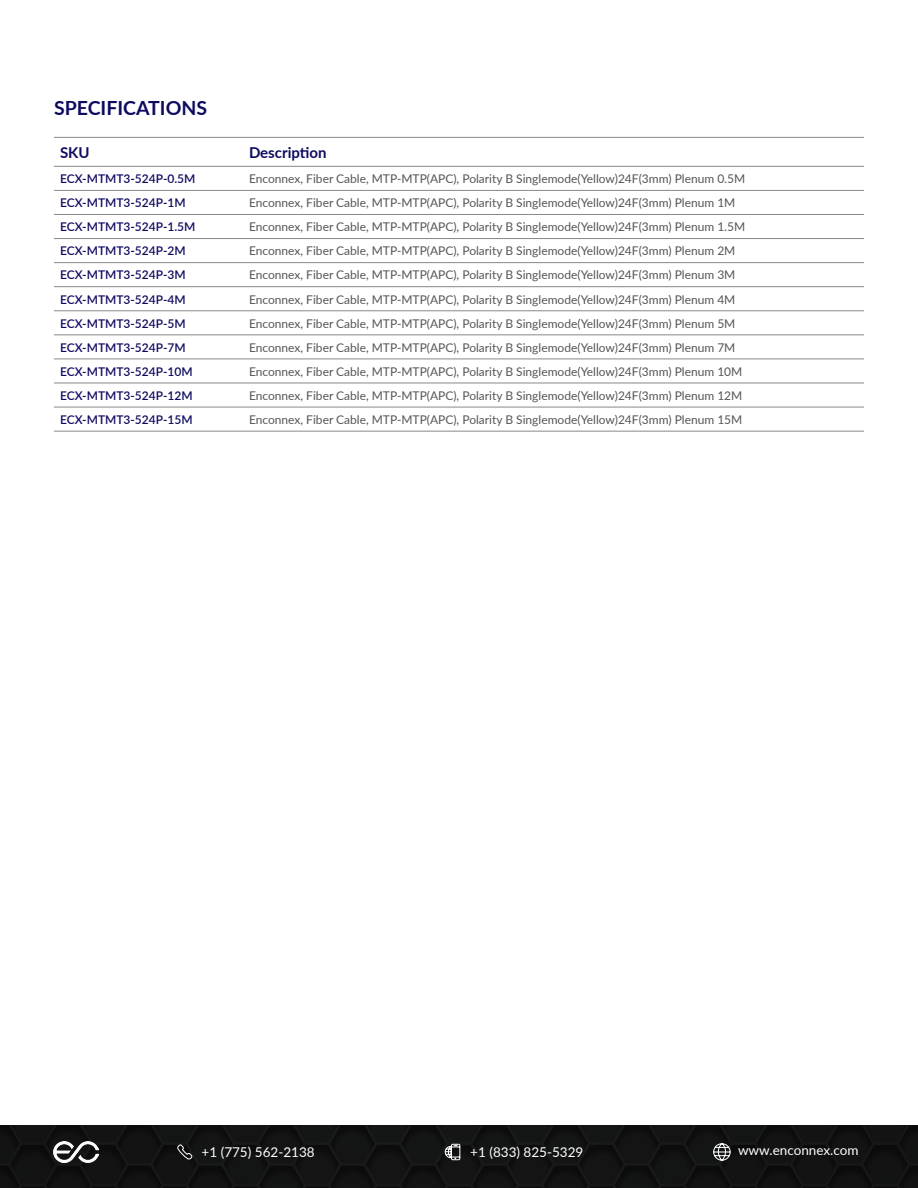
<style>
.page{position:relative;width:918px;height:1188px;background:#fff}
.page>*{position:absolute;margin:0;border:0;box-sizing:border-box;transform-origin:0 0}
.t1{font:700 19.5px "Lato";color:#0e0b5f}
.t2{font:700 15px "Lato";color:#0e0b5f}
.t3{font:13.5px "Lato";color:#fff}
.t4{font:12px "Lato";color:#555}
.t5{font:600 12px "Lato";color:#0e0b5f}
</style>
<div class="page">
<div style="left:0;top:1125px;width:918px;height:63px;background:#131313"></div>
<svg style="left:176px;top:1144px;width:17px;height:17px"></svg>
<img style="left:54px;top:1141px;width:44px;height:22px">
<svg style="left:444px;top:1143px;width:17px;height:18px"></svg>
<svg style="left:713px;top:1142px;width:18px;height:19px"></svg>
<hr style="left:54px;top:137px;width:189px;height:1px;background:#888">
<hr style="left:243px;top:137px;width:621px;height:1px;background:#888">
<hr style="left:54px;top:166px;width:189px;height:1px;background:#888">
<hr style="left:243px;top:166px;width:621px;height:1px;background:#888">
<hr style="left:54px;top:190px;width:189px;height:1px;background:#888">
<hr style="left:243px;top:190px;width:621px;height:1px;background:#888">
<hr style="left:54px;top:214px;width:189px;height:1px;background:#888">
<hr style="left:243px;top:214px;width:621px;height:1px;background:#888">
<hr style="left:54px;top:238px;width:189px;height:1px;background:#888">
<hr style="left:243px;top:238px;width:621px;height:1px;background:#888">
<hr style="left:54px;top:262px;width:189px;height:1px;background:#888">
<hr style="left:243px;top:262px;width:621px;height:1px;background:#888">
<hr style="left:54px;top:286px;width:189px;height:1px;background:#888">
<hr style="left:243px;top:286px;width:621px;height:1px;background:#888">
<hr style="left:54px;top:311px;width:189px;height:1px;background:#888">
<hr style="left:243px;top:311px;width:621px;height:1px;background:#888">
<hr style="left:54px;top:335px;width:189px;height:1px;background:#888">
<hr style="left:243px;top:335px;width:621px;height:1px;background:#888">
<hr style="left:54px;top:359px;width:189px;height:1px;background:#888">
<hr style="left:243px;top:359px;width:621px;height:1px;background:#888">
<hr style="left:54px;top:383px;width:189px;height:1px;background:#888">
<hr style="left:243px;top:383px;width:621px;height:1px;background:#888">
<hr style="left:54px;top:407px;width:189px;height:1px;background:#888">
<hr style="left:243px;top:407px;width:621px;height:1px;background:#888">
<hr style="left:54px;top:431px;width:189px;height:1px;background:#888">
<hr style="left:243px;top:431px;width:621px;height:1px;background:#888">
<h1 class="t1" style="left:54px;top:93px;width:155px">SPECIFICATIONS</h1>
<p class="t2" style="left:60px;top:141px;width:31px">SKU</p>
<p class="t2" style="left:249px;top:141px;width:79px">Description</p>
<p class="t5" style="left:60px;top:170px;width:137px">ECX-MTMT3-524P-0.5M</p>
<p class="t4" style="left:249px;top:170px;width:498px">Enconnex, Fiber Cable, MTP-MTP(APC), Polarity B Singlemode(Yellow)24F(3mm) Plenum 0.5M</p>
<p class="t5" style="left:60px;top:194px;width:127px">ECX-MTMT3-524P-1M</p>
<p class="t4" style="left:249px;top:194px;width:488px">Enconnex, Fiber Cable, MTP-MTP(APC), Polarity B Singlemode(Yellow)24F(3mm) Plenum 1M</p>
<p class="t5" style="left:60px;top:218px;width:137px">ECX-MTMT3-524P-1.5M</p>
<p class="t4" style="left:249px;top:218px;width:498px">Enconnex, Fiber Cable, MTP-MTP(APC), Polarity B Singlemode(Yellow)24F(3mm) Plenum 1.5M</p>
<p class="t5" style="left:60px;top:242px;width:127px">ECX-MTMT3-524P-2M</p>
<p class="t4" style="left:249px;top:242px;width:488px">Enconnex, Fiber Cable, MTP-MTP(APC), Polarity B Singlemode(Yellow)24F(3mm) Plenum 2M</p>
<p class="t5" style="left:60px;top:266px;width:127px">ECX-MTMT3-524P-3M</p>
<p class="t4" style="left:249px;top:267px;width:488px">Enconnex, Fiber Cable, MTP-MTP(APC), Polarity B Singlemode(Yellow)24F(3mm) Plenum 3M</p>
<p class="t5" style="left:60px;top:290px;width:127px">ECX-MTMT3-524P-4M</p>
<p class="t4" style="left:249px;top:291px;width:488px">Enconnex, Fiber Cable, MTP-MTP(APC), Polarity B Singlemode(Yellow)24F(3mm) Plenum 4M</p>
<p class="t5" style="left:60px;top:315px;width:127px">ECX-MTMT3-524P-5M</p>
<p class="t4" style="left:249px;top:315px;width:488px">Enconnex, Fiber Cable, MTP-MTP(APC), Polarity B Singlemode(Yellow)24F(3mm) Plenum 5M</p>
<p class="t5" style="left:60px;top:339px;width:127px">ECX-MTMT3-524P-7M</p>
<p class="t4" style="left:249px;top:339px;width:488px">Enconnex, Fiber Cable, MTP-MTP(APC), Polarity B Singlemode(Yellow)24F(3mm) Plenum 7M</p>
<p class="t5" style="left:60px;top:363px;width:134px">ECX-MTMT3-524P-10M</p>
<p class="t4" style="left:249px;top:363px;width:495px">Enconnex, Fiber Cable, MTP-MTP(APC), Polarity B Singlemode(Yellow)24F(3mm) Plenum 10M</p>
<p class="t5" style="left:60px;top:387px;width:134px">ECX-MTMT3-524P-12M</p>
<p class="t4" style="left:249px;top:387px;width:495px">Enconnex, Fiber Cable, MTP-MTP(APC), Polarity B Singlemode(Yellow)24F(3mm) Plenum 12M</p>
<p class="t5" style="left:60px;top:411px;width:134px">ECX-MTMT3-524P-15M</p>
<p class="t4" style="left:249px;top:411px;width:495px">Enconnex, Fiber Cable, MTP-MTP(APC), Polarity B Singlemode(Yellow)24F(3mm) Plenum 15M</p>
<p class="t3" style="left:202px;top:1142px;width:115px">+1 (775) 562-2138</p>
<p class="t3" style="left:470px;top:1142px;width:115px">+1 (833) 825-5329</p>
<p class="t3" style="left:738px;top:1141px;width:122px">www.enconnex.com</p>
</div>
